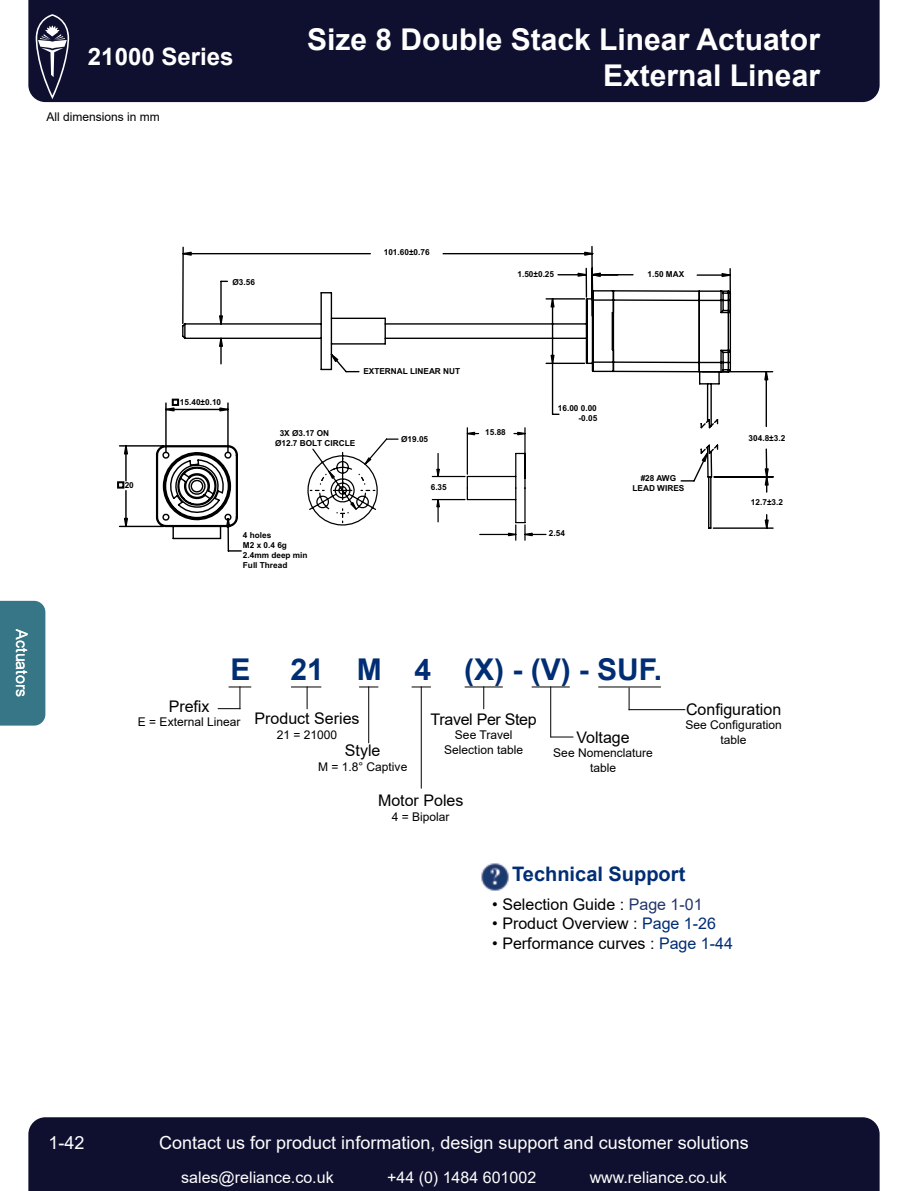
<style>
.page{position:relative;width:908px;height:1191px;background:#fff}
.page>*{position:absolute;margin:0;border:0;box-sizing:border-box;transform-origin:0 0}
.t1{font:700 30px/36px "Arial";color:#fff;text-align:right}
.t2{font:700 30px "Arial";color:#002d74}
.t3{font:700 24px "Arial";color:#fff}
.t4{font:700 20px "Arial";color:#002d74}
.t5{font:18px "Arial";color:#fff}
.t6{font:16px "Arial";color:#000}
.t7{font:16px "Arial";color:#fff}
.t8{font:16px "Arial";letter-spacing:-.02em;color:#000}
.t9{font:12px/14.4px "Arial";color:#000;text-align:center}
.t10{font:700 8.2px/10px "Arial";color:#000}
.s1{color:#23356e}
.s2{color:#002d74}
</style>
<div class="page">
<div style="left:28px;top:1117px;width:851px;height:74px;background:#0f102f"></div>
<div style="left:28px;top:0;width:851px;height:102px;background:#0f102f"></div>
<svg style="left:36px;top:14px;width:33px;height:85px;background:#494961"></svg>
<div style="left:0;top:601px;width:45px;height:124px;background:#367686"></div>
<svg style="left:182px;top:246px;width:592px;height:283px"></svg>
<svg style="left:700px;top:452px;width:8px;height:11px"></svg>
<svg style="left:329px;top:352px;width:10px;height:11px"></svg>
<svg style="left:549px;top:354px;width:6px;height:11px"></svg>
<svg style="left:549px;top:297px;width:6px;height:11px"></svg>
<svg style="left:218px;top:337px;width:6px;height:11px"></svg>
<svg style="left:218px;top:314px;width:6px;height:11px"></svg>
<svg style="left:182px;top:251px;width:10px;height:6px"></svg>
<svg style="left:583px;top:251px;width:11px;height:6px"></svg>
<svg style="left:763px;top:370px;width:6px;height:11px"></svg>
<svg style="left:763px;top:467px;width:6px;height:19px"></svg>
<svg style="left:763px;top:519px;width:6px;height:10px"></svg>
<svg style="left:720px;top:272px;width:11px;height:6px"></svg>
<svg style="left:576px;top:272px;width:25px;height:6px"></svg>
<svg style="left:307px;top:426px;width:240px;height:115px"></svg>
<svg style="left:118px;top:401px;width:124px;height:151px"></svg>
<div style="left:172px;top:398px;width:7px;height:8px;border:2px solid #000"></div>
<div style="left:117px;top:481px;width:7px;height:7px;border:2px solid #000"></div>
<img style="left:481px;top:863px;width:28px;height:28px">
<hr style="left:291px;top:686px;width:30px;height:1px;background:#000">
<svg style="left:359px;top:686px;width:19px;height:1px"></svg>
<svg style="left:411px;top:686px;width:19px;height:1px"></svg>
<hr style="left:464px;top:686px;width:38px;height:1px;background:#000">
<hr style="left:531px;top:686px;width:38px;height:1px;background:#000">
<hr style="left:598px;top:686px;width:62px;height:1px;background:#000">
<svg style="left:306px;top:686px;width:1px;height:23px"></svg>
<hr style="left:368px;top:686px;width:1px;height:57px;background:#000">
<hr style="left:420px;top:686px;width:1px;height:102px;background:#000">
<svg style="left:483px;top:686px;width:1px;height:23px"></svg>
<hr style="left:550px;top:686px;width:1px;height:51px;background:#000">
<svg style="left:628px;top:687px;width:1px;height:22px"></svg>
<hr style="left:628px;top:709px;width:57px;height:1px;background:#000">
<svg style="left:550px;top:736px;width:23px;height:1px"></svg>
<svg style="left:218px;top:686px;width:33px;height:23px"></svg>
<h2 class="t3" style="left:88px;top:40px;width:147px">21000 Series</h2>
<h3 class="t9" style="left:46px;top:109px;width:115px">All dimensions in mm</h3>
<h1 class="t1" style="left:307px;top:21px;width:514px">Size 8 Double Stack Linear Actuator<br>External Linear</h1>
<h3 class="t7" style="left:33px;top:629px;width:69px;rotate:90deg">Actuators</h3>
<p class="t10" style="left:125px;top:480px;width:11px">20</p>
<p class="t10" style="left:232px;top:277px;width:24px">Ø3.56</p>
<p class="t10" style="left:383px;top:247px;width:47px">101.60±0.76</p>
<p class="t10" style="left:517px;top:269px;width:38px">1.50±0.25</p>
<p class="t10" style="left:180px;top:397px;width:43px">15.40±0.10</p>
<p class="t10" style="left:363px;top:366px;width:98px">EXTERNAL LINEAR NUT</p>
<p class="t10" style="left:275px;top:428px;width:82px;text-indent:5px">3X Ø3.17 ON<br>Ø12.7 BOLT CIRCLE</p>
<p class="t10" style="left:243px;top:530px;width:66px">4 holes<br>M2 x 0.4 6g<br>2.4mm deep min<br>Full Thread</p>
<p class="t10" style="left:401px;top:434px;width:29px">Ø19.05</p>
<p class="t10" style="left:430px;top:482px;width:18px">6.35</p>
<p class="t10" style="left:485px;top:427px;width:22px">15.88</p>
<p class="t10" style="left:557px;top:403px;width:41px;text-align:right">16.00 0.00 -0.05</p>
<p class="t10" style="left:548px;top:528px;width:18px">2.54</p>
<p class="t10" style="left:647px;top:269px;width:38px">1.50 MAX</p>
<p class="t10" style="left:632px;top:473px;width:53px;text-align:center">#28 AWG<br>LEAD WIRES</p>
<p class="t10" style="left:748px;top:433px;width:38px">304.8±3.2</p>
<p class="t10" style="left:750px;top:497px;width:34px">12.7±3.2</p>
<h1 class="t2" style="left:230px;top:648px;width:22px">E</h1>
<h1 class="t2" style="left:290px;top:648px;width:373px">21 M 4 (X) - (V) - SUF.</h1>
<h3 class="t6" style="left:254px;top:707px;width:106px">Product Series</h3>
<h3 class="t9" style="left:277px;top:727px;width:62px">21 = 21000</h3>
<h3 class="t6" style="left:345px;top:739px;width:37px">Style</h3>
<h3 class="t9" style="left:318px;top:759px;width:91px">M = 1.8° Captive</h3>
<h3 class="t6" style="left:378px;top:789px;width:87px">Motor Poles</h3>
<h3 class="t9" style="left:391px;top:809px;width:59px">4 = Bipolar</h3>
<h3 class="t6" style="left:169px;top:695px;width:42px">Prefix</h3>
<h3 class="t9" style="left:138px;top:715px;width:104px">E = External Linear</h3>
<h3 class="t8" style="left:430px;top:708px;width:108px">Travel Per Step</h3>
<h3 class="t9" style="left:444px;top:727px;width:80px">See Travel<br>Selection table</h3>
<h3 class="t6" style="left:576px;top:726px;width:55px">Voltage</h3>
<h3 class="t9" style="left:553px;top:745px;width:101px">See Nomenclature table</h3>
<h3 class="t6" style="left:685px;top:698px;width:97px">Configuration</h3>
<h3 class="t9" style="left:685px;top:718px;width:98px">See Configuration table</h3>
<h3 class="t4" style="left:512px;top:859px;width:174px">Technical Support</h3>
<h3 class="t6" style="left:492px;top:893px;width:212px">• Selection Guide : <span class="s1">Page 1-01</span></h3>
<h3 class="t6" style="left:492px;top:912px;width:225px">• Product Overview : <span class="s2">Page 1-26</span></h3>
<h3 class="t6" style="left:492px;top:932px;width:242px">• Performance curves : <span class="s2">Page 1-44</span></h3>
<h3 class="t5" style="left:49px;top:1130px;width:38px">1-42</h3>
<h3 class="t5" style="left:159px;top:1130px;width:591px">Contact us for product information, design support and customer solutions</h3>
<h3 class="t7" style="left:181px;top:1166px;width:154px">sales@reliance.co.uk</h3>
<h3 class="t7" style="left:387px;top:1166px;width:150px">+44 (0) 1484 601002</h3>
<h3 class="t7" style="left:589px;top:1166px;width:138px">www.reliance.co.uk</h3>
</div>
